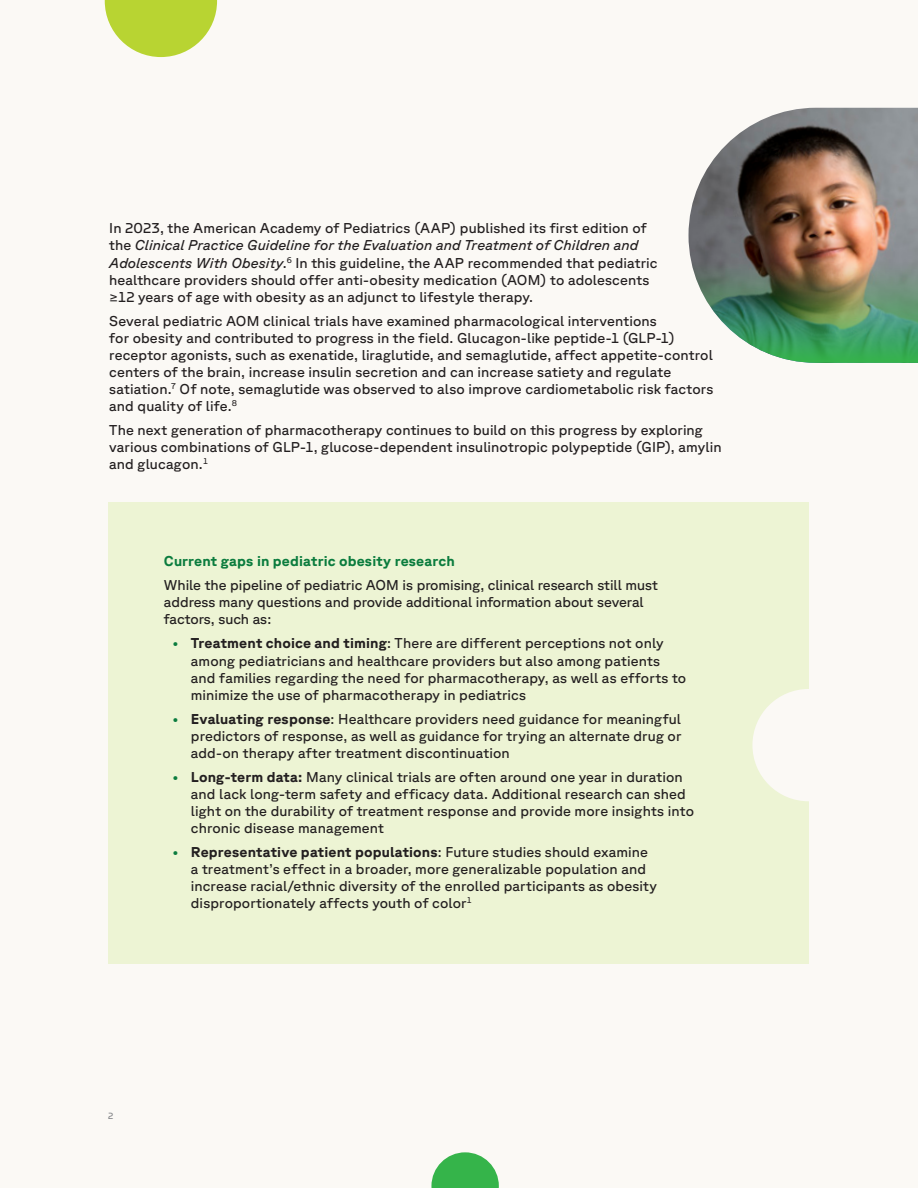
<style>
.page{position:relative;width:918px;height:1188px;background:#fbf9f5}
.page>*{position:absolute;margin:0;border:0;box-sizing:border-box;transform-origin:0 0}
.Body_Copy{font:14.25px/17.1px "GT Planar";letter-spacing:.01em;color:#231f20}
.Body_Header_-_Forest{font:700 14.25px "GT Planar";letter-spacing:.01em;color:#0b7c3e}
.t1{font:9px "GT Planar";color:#808285}
.s1{font-family:"GT Planar Italic 15"}
.s2{font-size:15px;color:#0b7c3e}
.s3{font-weight:700}
</style>
<div class="page">
<div style="left:108px;top:503px;width:701px;height:461px;background:#edf4d4"></div>
<img style="left:688px;top:108px;width:230px;height:255px">
<svg style="left:105px;top:0;width:112px;height:57px"></svg>
<div style="left:752px;top:689px;width:113px;height:112px;background:#fbf9f5;border-radius:50%"></div>
<svg style="left:431px;top:1152px;width:68px;height:36px"></svg>
<p class="Body_Copy" style="left:109px;top:219px;width:550px">In 2023, the American Academy of Pediatrics (AAP) published its first edition of the <span class="s1">Clinical Practice Guideline for the Evaluation and Treatment of Children and Adolescents With Obesity</span>.<sup>6</sup> In this guideline, the AAP recommended that pediatric healthcare providers should offer anti-obesity medication (AOM) to adolescents ≥12 years of age with obesity as an adjunct to lifestyle therapy.</p>
<p class="Body_Copy" style="left:109px;top:312px;width:606px">Several pediatric AOM clinical trials have examined pharmacological interventions<br>for obesity and contributed to progress in the field. Glucagon-like peptide-1 (GLP-1) receptor agonists, such as exenatide, liraglutide, and semaglutide, affect appetite-control centers of the brain, increase insulin secretion and can increase satiety and regulate satiation.<sup>7</sup> Of note, semaglutide was observed to also improve cardiometabolic risk factors and quality of life.<sup>8</sup></p>
<p class="Body_Copy" style="left:109px;top:421px;width:614px">The next generation of pharmacotherapy continues to build on this progress by exploring various combinations of GLP-1, glucose-dependent insulinotropic polypeptide (GIP), amylin and glucagon.<sup>1</sup></p>
<p class="Body_Header_-_Forest" style="left:164px;top:553px;width:292px">Current gaps in pediatric obesity research</p>
<p class="Body_Copy" style="left:164px;top:576px;width:496px">While the pipeline of pediatric AOM is promising, clinical research still must address many questions and provide additional information about several factors, such as:</p>
<p class="Body_Copy" style="left:191px;top:635px;width:497px;text-indent:-18px"><span class="s2">•</span> <span class="s3">Treatment choice and timing</span>: There are different perceptions not only among pediatricians and healthcare providers but also among patients and families regarding the need for pharmacotherapy, as well as efforts to minimize the use of pharmacotherapy in pediatrics</p>
<p class="Body_Copy" style="left:191px;top:710px;width:492px;text-align:justify;text-indent:-18px"><span class="s2">•</span> <span class="s3">Evaluating response</span>: Healthcare providers need guidance for meaningful predictors of response, as well as guidance for trying an alternate drug or add-on therapy after treatment discontinuation</p>
<p class="Body_Copy" style="left:191px;top:768px;width:505px;text-indent:-18px"><span class="s2">•</span> <span class="s3">Long-term data:</span> Many clinical trials are often around one year in duration and lack long-term safety and efficacy data. Additional research can shed light on the durability of treatment response and provide more insights into chronic disease management</p>
<p class="Body_Copy" style="left:191px;top:843px;width:468px;text-indent:-18px"><span class="s2">•</span> <span class="s3">Representative patient populations</span>: Future studies should examine a treatment’s effect in a broader, more generalizable population and increase racial/ethnic diversity of the enrolled participants as obesity disproportionately affects youth of color<sup>1</sup></p>
<p class="t1" style="left:108px;top:1111px;width:7px">2</p>
</div>
